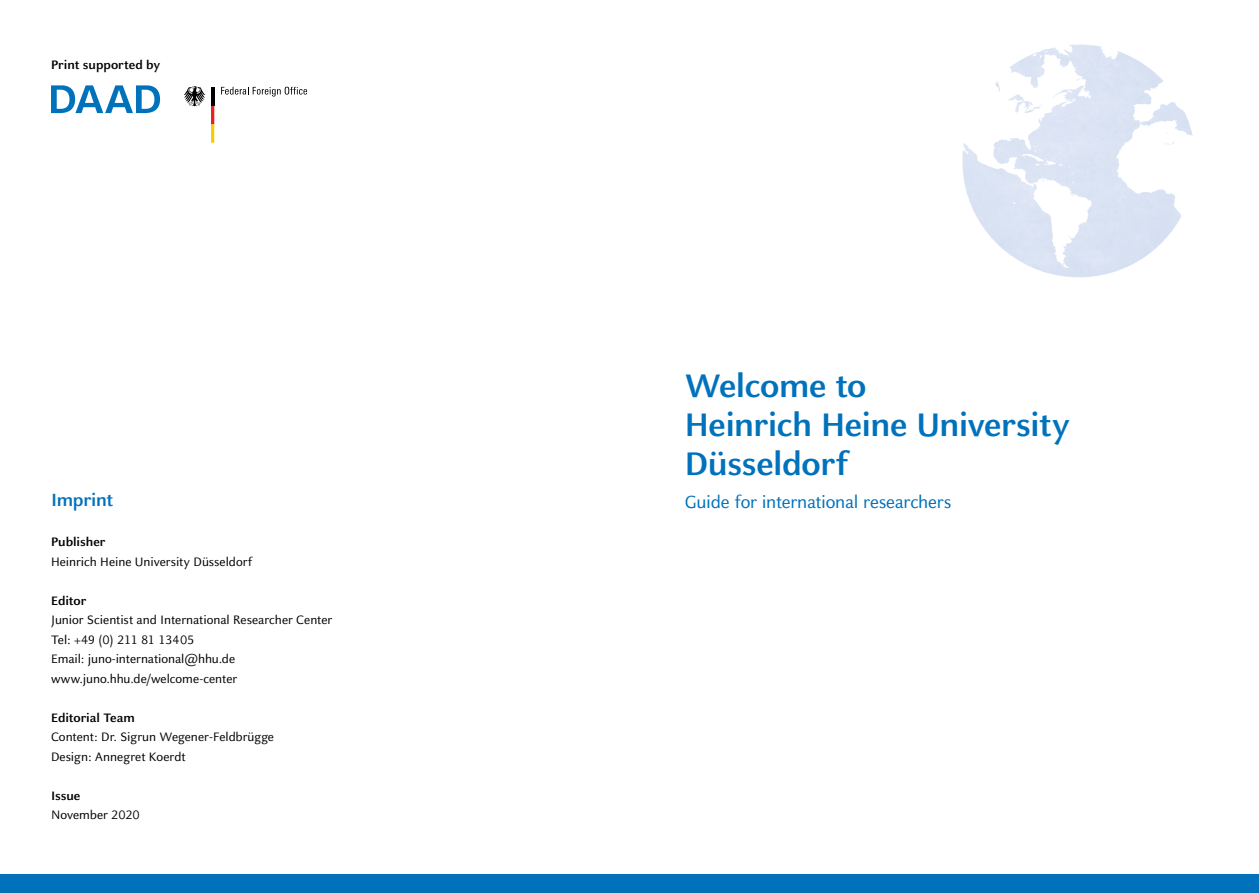
<style>
.page{position:relative;width:1259px;height:893px;background:#fff}
.page>*{position:absolute;margin:0;border:0;box-sizing:border-box;transform-origin:0 0}
.Head_24pt{font:700 36px "HHU Celeste Sans";letter-spacing:-.015em;color:#0072bc}
.Subhead_blau_13pt{font:19.5px "HHU Celeste Sans";letter-spacing:-.015em;color:#0072bc}
.Subhead_blau_13pt-2{font:700 19.5px "HHU Celeste Sans";letter-spacing:-.015em;color:#0072bc}
._9pt{font:13.5px/19.5px "HHU Celeste Sans";letter-spacing:-.005em;color:#000}
._9pt-2{font:700 13.5px "HHU Celeste Sans";letter-spacing:-.005em;color:#000}
</style>
<div class="page">
<img style="left:962px;top:44px;width:231px;height:233px">
<svg style="left:211px;top:106px;width:3px;height:37px"></svg>
<svg style="left:184px;top:86px;width:21px;height:20px"></svg>
<hr style="left:211px;top:87px;width:3px;height:19px;background:#000">
<svg style="left:221px;top:87px;width:86px;height:10px"></svg>
<svg style="left:51px;top:85px;width:109px;height:28px"></svg>
<div style="left:0;top:874px;width:1259px;height:19px;background:#0072bc"></div>
<p class="_9pt-2" style="left:51px;top:56px;width:111px">Print supported by</p>
<p class="Subhead_blau_13pt-2" style="left:51px;top:488px;width:64px">Imprint</p>
<p class="_9pt-2" style="left:51px;top:533px;width:56px">Publisher</p>
<p class="_9pt" style="left:51px;top:551px;width:203px">Heinrich Heine University Düsseldorf</p>
<p class="_9pt-2" style="left:51px;top:592px;width:37px">Editor</p>
<p class="_9pt" style="left:51px;top:610px;width:283px">Junior Scientist and International Researcher Center<br>Tel: +49 (0) 211 81 13405</p>
<p class="_9pt" style="left:51px;top:649px;width:186px">Email: juno-international@hhu.de</p>
<p class="_9pt" style="left:51px;top:668px;width:188px">www.juno.hhu.de/welcome-center</p>
<p class="_9pt-2" style="left:51px;top:709px;width:85px">Editorial Team</p>
<p class="_9pt" style="left:51px;top:727px;width:225px">Content: Dr. Sigrun Wegener-Feldbrügge</p>
<p class="_9pt" style="left:51px;top:746px;width:136px">Design: Annegret Koerdt</p>
<p class="_9pt-2" style="left:51px;top:787px;width:31px">Issue</p>
<p class="_9pt" style="left:51px;top:805px;width:90px">November 2020</p>
<p class="Head_24pt" style="left:685px;top:363px;width:183px">Welcome to</p>
<p class="Head_24pt" style="left:685px;top:402px;width:386px">Heinrich Heine University</p>
<p class="Head_24pt" style="left:685px;top:441px;width:165px">Düsseldorf</p>
<p class="Subhead_blau_13pt" style="left:685px;top:489px;width:268px">Guide for international researchers</p>
</div>
